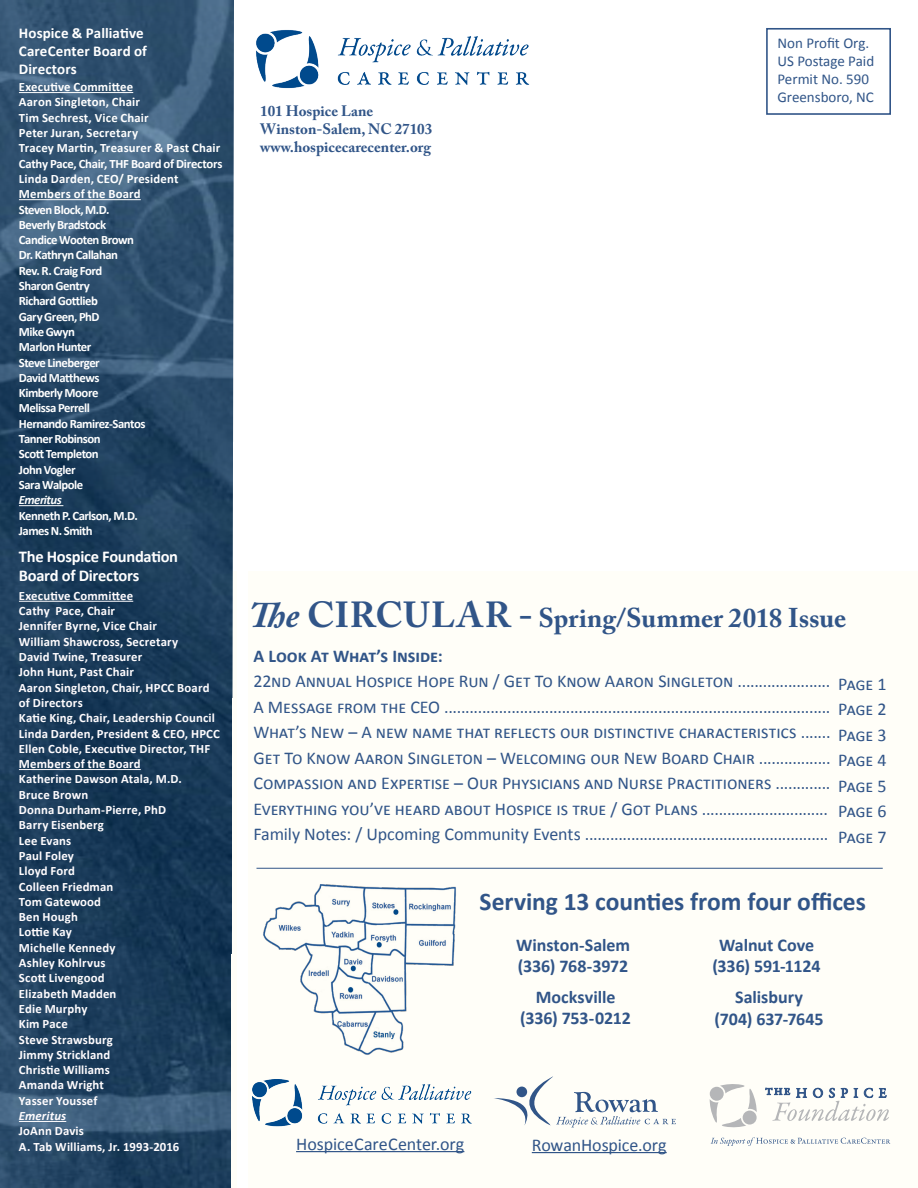
<style>
.page{position:relative;width:918px;height:1188px;background:#fff}
.page>*{position:absolute;margin:0;border:0;box-sizing:border-box;transform-origin:0 0}
.t1{font:700 27px "Adobe Caslon Pro";color:#315588}
.Body_text{font:700 25.5px "Calibri";color:#315588}
.Body_text-2{font:18px/25.5px "Calibri";letter-spacing:-.005em;color:#315588}
.Body_text-3{font:700 18px "Calibri";letter-spacing:-.005em;color:#315588}
.t2{font:700 16.5px "Calibri";letter-spacing:-.015em;color:#fff}
.t3{font:700 15px "Adobe Caslon Pro";color:#315588}
.t4{font:15px "Calibri";color:#315588}
.t5{font:700 15px/18px "Calibri";letter-spacing:.01em;color:#fff}
.t6{font:700 12.75px/15.3px "Calibri";letter-spacing:.01em;color:#fffcfe}
.t7{font:700 12.75px "Calibri";letter-spacing:-.035em;color:#fff}
.t8{font:700 12.75px "Calibri";letter-spacing:.01em;color:#fff}
.t9{font:700 12.75px "Calibri";letter-spacing:.015em;color:#fff}
.t10{font:italic 700 12.75px "Calibri";letter-spacing:-.04em;color:#fff}
.t11{font:italic 700 12.75px "Calibri";letter-spacing:.01em;color:#fffcfe}
.s1{font-style:italic;font-size:36px}
.s2{font-size:36px}
</style>
<div class="page">
<div style="left:0;top:572px;width:918px;height:616px;background:#fffef8"></div>
<div style="left:766px;top:28px;width:125px;height:87px;background:#fff;border:2px solid #315588"></div>
<div style="left:238px;top:0;width:10px;height:1188px;background:#fff"></div>
<img style="left:256px;top:30px;width:274px;height:59px">
<img style="left:0;top:0;width:234px;height:1188px">
<img style="left:263px;top:884px;width:193px;height:171px">
<svg style="left:494px;top:1076px;width:182px;height:51px"></svg>
<div style="left:517px;top:1087px;width:10px;height:10px;background:#315588;border-radius:50%"></div>
<img style="left:252px;top:1080px;width:220px;height:46px">
<hr style="left:296px;top:1151px;width:168px;height:1px;background:#315588">
<hr style="left:532px;top:1152px;width:135px;height:1px;background:#315588">
<svg style="left:711px;top:1137px;width:179px;height:9px"></svg>
<svg style="left:766px;top:1088px;width:123px;height:33px"></svg>
<svg style="left:710px;top:1084px;width:47px;height:44px"></svg>
<hr style="left:256px;top:868px;width:627px;height:1px;background:#315588">
<hr style="left:19px;top:92px;width:114px;height:1px;background:#fff">
<hr style="left:19px;top:199px;width:122px;height:1px;background:#fff">
<hr style="left:19px;top:505px;width:44px;height:1px;background:#fff">
<hr style="left:19px;top:601px;width:114px;height:1px;background:#fffcfe">
<hr style="left:19px;top:769px;width:122px;height:1px;background:#fffcfe">
<hr style="left:19px;top:1121px;width:47px;height:1px;background:#fffcfe">
<p class="t5" style="left:19px;top:24px;width:130px">Hospice &amp; Palliative<br>CareCenter Board of<br>Directors</p>
<p class="t7" style="left:19px;top:79px;width:116px">Executive Committee</p>
<p class="t7" style="left:19px;top:94px;width:123px">Aaron Singleton, Chair</p>
<p class="t9" style="left:19px;top:109px;width:131px">Tim Sechrest, Vice Chair</p>
<p class="t7" style="left:19px;top:125px;width:121px">Peter Juran, Secretary</p>
<p class="t8" style="left:19px;top:140px;width:203px">Tracey Martin, Treasurer &amp; Past Chair</p>
<p class="t7" style="left:19px;top:155px;width:205px">Cathy Pace, Chair, THF Board of Directors</p>
<p class="t8" style="left:19px;top:171px;width:161px">Linda Darden, CEO/ President</p>
<p class="t7" style="left:19px;top:186px;width:123px">Members of the Board</p>
<p class="t7" style="left:19px;top:201px;width:92px">Steven Block, M.D.</p>
<p class="t7" style="left:19px;top:216px;width:89px">Beverly Bradstock</p>
<p class="t7" style="left:19px;top:232px;width:117px">Candice Wooten Brown</p>
<p class="t7" style="left:19px;top:247px;width:101px">Dr. Kathryn Callahan</p>
<p class="t7" style="left:19px;top:262px;width:85px">Rev. R. Craig Ford</p>
<p class="t7" style="left:19px;top:278px;width:72px">Sharon Gentry</p>
<p class="t7" style="left:19px;top:293px;width:80px">Richard Gottlieb</p>
<p class="t7" style="left:19px;top:308px;width:82px">Gary Green, PhD</p>
<p class="t7" style="left:19px;top:324px;width:58px">Mike Gwyn</p>
<p class="t7" style="left:19px;top:339px;width:74px">Marlon Hunter</p>
<p class="t7" style="left:19px;top:354px;width:82px">Steve Lineberger</p>
<p class="t7" style="left:19px;top:369px;width:82px">David Matthews</p>
<p class="t7" style="left:19px;top:385px;width:81px">Kimberly Moore</p>
<p class="t7" style="left:19px;top:400px;width:72px">Melissa Perrell</p>
<p class="t7" style="left:19px;top:415px;width:128px">Hernando Ramirez-Santos</p>
<p class="t7" style="left:19px;top:431px;width:83px">Tanner Robinson</p>
<p class="t7" style="left:19px;top:446px;width:81px">Scott Templeton</p>
<p class="t7" style="left:19px;top:461px;width:58px">John Vogler</p>
<p class="t7" style="left:19px;top:477px;width:66px">Sara Walpole</p>
<p class="t10" style="left:19px;top:492px;width:44px">Emeritus</p>
<p class="t7" style="left:19px;top:507px;width:120px">Kenneth P. Carlson, M.D.</p>
<p class="t7" style="left:19px;top:522px;width:75px">James N. Smith</p>
<p class="t2" style="left:19px;top:546px;width:161px">The Hospice Foundation</p>
<p class="t2" style="left:19px;top:565px;width:122px">Board of Directors</p>
<p class="t6" style="left:19px;top:588px;width:116px">Executive Committee</p>
<p class="t6" style="left:19px;top:603px;width:98px">Cathy Pace, Chair</p>
<p class="t6" style="left:19px;top:619px;width:139px">Jennifer Byrne, Vice Chair</p>
<p class="t6" style="left:19px;top:634px;width:161px">William Shawcross, Secretary</p>
<p class="t6" style="left:19px;top:649px;width:125px">David Twine, Treasurer</p>
<p class="t6" style="left:19px;top:664px;width:116px">John Hunt, Past Chair</p>
<p class="t6" style="left:19px;top:680px;width:192px">Aaron Singleton, Chair, HPCC Board of Directors</p>
<p class="t6" style="left:19px;top:710px;width:198px">Katie King, Chair, Leadership Council</p>
<p class="t6" style="left:19px;top:726px;width:202px">Linda Darden, President &amp; CEO, HPCC</p>
<p class="t6" style="left:19px;top:741px;width:193px">Ellen Coble, Executive Director, THF</p>
<p class="t6" style="left:19px;top:756px;width:123px">Members of the Board</p>
<p class="t6" style="left:19px;top:772px;width:164px">Katherine Dawson Atala, M.D.</p>
<p class="t6" style="left:19px;top:787px;width:71px">Bruce Brown</p>
<p class="t6" style="left:19px;top:802px;width:149px">Donna Durham-Pierre, PhD</p>
<p class="t6" style="left:19px;top:817px;width:87px">Barry Eisenberg</p>
<p class="t6" style="left:19px;top:833px;width:54px">Lee Evans</p>
<p class="t6" style="left:19px;top:848px;width:57px">Paul Foley</p>
<p class="t6" style="left:19px;top:863px;width:58px">Lloyd Ford</p>
<p class="t6" style="left:19px;top:879px;width:96px">Colleen Friedman</p>
<p class="t6" style="left:19px;top:894px;width:84px">Tom Gatewood</p>
<p class="t6" style="left:19px;top:909px;width:60px">Ben Hough</p>
<p class="t6" style="left:19px;top:925px;width:55px">Lottie Kay</p>
<p class="t6" style="left:19px;top:940px;width:98px">Michelle Kennedy</p>
<p class="t6" style="left:19px;top:955px;width:88px">Ashley Kohlrvus</p>
<p class="t6" style="left:19px;top:970px;width:87px">Scott Livengood</p>
<p class="t6" style="left:19px;top:986px;width:99px">Elizabeth Madden</p>
<p class="t6" style="left:19px;top:1001px;width:70px">Edie Murphy</p>
<p class="t6" style="left:19px;top:1016px;width:50px">Kim Pace</p>
<p class="t6" style="left:19px;top:1032px;width:95px">Steve Strawsburg</p>
<p class="t6" style="left:19px;top:1047px;width:93px">Jimmy Strickland</p>
<p class="t6" style="left:19px;top:1062px;width:92px">Christie Williams</p>
<p class="t6" style="left:19px;top:1078px;width:87px">Amanda Wright</p>
<p class="t6" style="left:19px;top:1093px;width:80px">Yasser Youssef</p>
<p class="t11" style="left:19px;top:1108px;width:49px">Emeritus</p>
<p class="t6" style="left:19px;top:1123px;width:67px">JoAnn Davis</p>
<p class="t6" style="left:19px;top:1139px;width:162px">A. Tab Williams, Jr. 1993-2016</p>
<p class="t3" style="left:260px;top:102px;width:114px">101 Hospice Lane</p>
<p class="t3" style="left:260px;top:120px;width:173px">Winston-Salem, NC 27103</p>
<p class="t3" style="left:260px;top:138px;width:172px">www.hospicecarecenter.org</p>
<p class="t4" style="left:778px;top:34px;width:93px">Non Profit Org.</p>
<p class="t4" style="left:778px;top:52px;width:98px">US Postage Paid</p>
<p class="t4" style="left:778px;top:70px;width:93px">Permit No. 590</p>
<p class="t4" style="left:778px;top:88px;width:98px">Greensboro, NC</p>
<p class="t1" style="left:249px;top:602px;width:599px"><span class="s1">The</span> <span class="s2">CIRCULAR -</span> Spring/Summer 2018 Issue</p>
<p class="Body_text-3" style="left:254px;top:645px;width:191px">A Look At What’s Inside:</p>
<p class="Body_text-2" style="left:254px;top:669px;width:578px">22nd Annual Hospice Hope Run / Get To Know Aaron Singleton ......................</p>
<p class="Body_text-2" style="left:254px;top:694px;width:579px">A Message from the CEO ............................................................................................<br>What’s New – A new name that reflects our distinctive characteristics .......</p>
<p class="Body_text-2" style="left:254px;top:745px;width:579px">Get To Know Aaron Singleton – Welcoming our New Board Chair .................</p>
<p class="Body_text-2" style="left:254px;top:771px;width:579px">Compassion and Expertise – Our Physicians and Nurse Practitioners .............</p>
<p class="Body_text-2" style="left:254px;top:796px;width:576px">Everything you’ve heard about Hospice is true / Got Plans ..............................<br>Family Notes: / Upcoming Community Events ..........................................................</p>
<p class="Body_text-2" style="left:838px;top:671px;width:50px">Page 1</p>
<p class="Body_text-2" style="left:838px;top:696px;width:50px">Page 2</p>
<p class="Body_text-2" style="left:838px;top:722px;width:50px">Page 3</p>
<p class="Body_text-2" style="left:838px;top:747px;width:50px">Page 4</p>
<p class="Body_text-2" style="left:838px;top:773px;width:50px">Page 5</p>
<p class="Body_text-2" style="left:838px;top:798px;width:50px">Page 6</p>
<p class="Body_text-2" style="left:838px;top:824px;width:50px">Page 7</p>
<p class="Body_text" style="left:480px;top:885px;width:388px">Serving 13 counties from four offices</p>
<p class="Body_text-3" style="left:516px;top:933px;width:116px">Winston-Salem</p>
<p class="Body_text-3" style="left:518px;top:955px;width:112px">(336) 768-3972</p>
<p class="Body_text-3" style="left:536px;top:985px;width:81px">Mocksville</p>
<p class="Body_text-3" style="left:520px;top:1007px;width:112px">(336) 753-0212</p>
<p class="Body_text-2" style="left:296px;top:1131px;width:170px">HospiceCareCenter.org</p>
<p class="Body_text-2" style="left:532px;top:1132px;width:136px">RowanHospice.org</p>
<p class="Body_text-3" style="left:719px;top:933px;width:97px">Walnut Cove</p>
<p class="Body_text-3" style="left:713px;top:955px;width:110px">(336) 591-1124</p>
<p class="Body_text-3" style="left:735px;top:986px;width:69px">Salisbury</p>
<p class="Body_text-3" style="left:714px;top:1007px;width:111px">(704) 637-7645</p>
</div>
